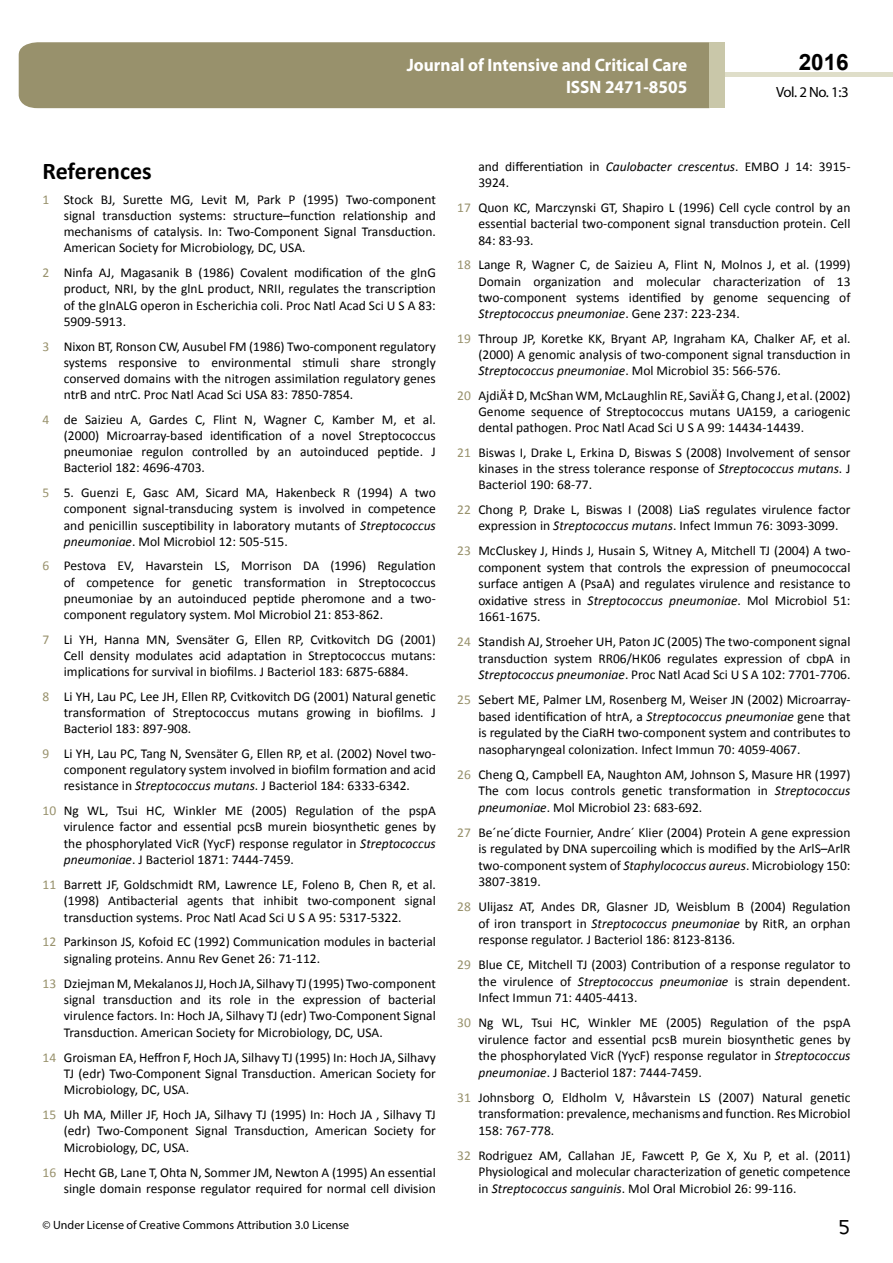
<style>
.page{position:relative;width:893px;height:1263px;background:#fff}
.page>*{position:absolute;margin:0;border:0;box-sizing:border-box;transform-origin:0 0}
.t1{font:25.5px "Tunga";color:#000}
.t2{font:700 24px "Calibri";color:#000}
.t3{font:700 22.5px "Arial";color:#000}
.t4{font:700 18px/21.6px "Myriad Pro";color:#fff;text-align:right;scale:.96 1}
.t5{font:14.85px "Myriad Pro";color:#000}
.t6{font:13.5px/16.2px "Calibri";color:#000;text-align:justify}
.t7{font:12px "Myriad Pro";color:#000}
.s1{color:#98916c}
.s2{font-style:italic}
</style>
<div class="page">
<hr style="left:725px;top:73px;width:168px;height:4px;background:#dfdec9">
<div style="left:19px;top:42px;width:690px;height:66px;background:#98916c"></div>
<div style="left:709px;top:42px;width:16px;height:66px;background:#c9c7a9"></div>
<h3 class="t4" style="left:517px;top:53px;width:198px">ARCHIVOS DE MEDICINA<br>ISSN 1698-9465</h3>
<h3 class="t3" style="left:799px;top:47px;width:52px">2016</h3>
<h3 class="t4" style="left:407px;top:54px;width:294px">Journal of Intensive and Critical Care<br>ISSN 2471-8505</h3>
<p class="t5" style="left:776px;top:83px;width:74px">Vol. 2 No. 1:3</p>
<h2 class="t2" style="left:43px;top:156px;width:111px">References</h2>
<p class="t6" style="left:64px;top:191px;width:374px;text-indent:-21px"><span class="s1">1</span> Stock BJ, Surette MG, Levit M, Park P (1995) Two-component signal transduction systems: structure–function relationship and mechanisms of catalysis. In: Two-Component Signal Transduction.<br>American Society for Microbiology, DC, USA.</p>
<p class="t6" style="left:64px;top:265px;width:374px;text-indent:-21px"><span class="s1">2</span> Ninfa AJ, Magasanik B (1986) Covalent modification of the glnG product, NRI, by the glnL product, NRII, regulates the transcription of the glnALG operon in Escherichia coli. Proc Natl Acad Sci U S A 83:<br>5909-5913.</p>
<p class="t6" style="left:64px;top:338px;width:374px;text-indent:-21px"><span class="s1">3</span> Nixon BT, Ronson CW, Ausubel FM (1986) Two-component regulatory systems responsive to environmental stimuli share strongly conserved domains with the nitrogen assimilation regulatory genes ntrB and ntrC. Proc Natl Acad Sci USA 83: 7850-7854.</p>
<p class="t6" style="left:64px;top:411px;width:374px;text-indent:-21px"><span class="s1">4</span> de Saizieu A, Gardes C, Flint N, Wagner C, Kamber M, et al. (2000) Microarray-based identification of a novel Streptococcus pneumoniae regulon controlled by an autoinduced peptide. J Bacteriol 182: 4696-4703.</p>
<p class="t6" style="left:64px;top:485px;width:374px;text-indent:-21px"><span class="s1">5</span> 5. Guenzi E, Gasc AM, Sicard MA, Hakenbeck R (1994) A two component signal-transducing system is involved in competence and penicillin susceptibility in laboratory mutants of <span class="s2">Streptococcus pneumoniae</span>. Mol Microbiol 12: 505-515.</p>
<p class="t6" style="left:64px;top:558px;width:374px;text-indent:-21px"><span class="s1">6</span> Pestova EV, Havarstein LS, Morrison DA (1996) Regulation of competence for genetic transformation in Streptococcus pneumoniae by an autoinduced peptide pheromone and a two&shy;component regulatory system. Mol Microbiol 21: 853-862.</p>
<p class="t6" style="left:64px;top:631px;width:374px;text-indent:-21px"><span class="s1">7</span> Li YH, Hanna MN, Svensäter G, Ellen RP, Cvitkovitch DG (2001)<br>Cell density modulates acid adaptation in Streptococcus mutans: implications for survival in biofilms. J Bacteriol 183: 6875-6884.</p>
<p class="t6" style="left:64px;top:688px;width:374px;text-indent:-21px"><span class="s1">8</span> Li YH, Lau PC, Lee JH, Ellen RP, Cvitkovitch DG (2001) Natural genetic transformation of Streptococcus mutans growing in biofilms. J Bacteriol 183: 897-908.</p>
<p class="t6" style="left:64px;top:745px;width:374px;text-indent:-21px"><span class="s1">9</span> Li YH, Lau PC, Tang N, Svensäter G, Ellen RP, et al. (2002) Novel two&shy;component regulatory system involved in biofilm formation and acid resistance in <span class="s2">Streptococcus mutans</span>. J Bacteriol 184: 6333-6342.</p>
<p class="t6" style="left:64px;top:802px;width:374px;text-indent:-21px"><span class="s1">10</span> Ng WL, Tsui HC, Winkler ME (2005) Regulation of the pspA virulence factor and essential pcsB murein biosynthetic genes by the phosphorylated VicR (YycF) response regulator in <span class="s2">Streptococcus pneumoniae</span>. J Bacteriol 1871: 7444-7459.</p>
<p class="t6" style="left:64px;top:876px;width:374px;text-indent:-21px"><span class="s1">11</span> Barrett JF, Goldschmidt RM, Lawrence LE, Foleno B, Chen R, et al. (1998) Antibacterial agents that inhibit two-component signal transduction systems. Proc Natl Acad Sci U S A 95: 5317-5322.</p>
<p class="t6" style="left:64px;top:934px;width:374px;text-indent:-21px"><span class="s1">12</span> Parkinson JS, Kofoid EC (1992) Communication modules in bacterial signaling proteins. Annu Rev Genet 26: 71-112.</p>
<p class="t6" style="left:64px;top:975px;width:374px;text-indent:-21px"><span class="s1">13</span> Dziejman M, Mekalanos JJ, Hoch JA, Silhavy TJ (1995) Two-component signal transduction and its role in the expression of bacterial virulence factors. In: Hoch JA, Silhavy TJ (edr) Two-Component Signal Transduction. American Society for Microbiology, DC, USA.</p>
<p class="t6" style="left:64px;top:1049px;width:374px;text-indent:-21px"><span class="s1">14</span> Groisman EA, Heffron F, Hoch JA, Silhavy TJ (1995) In: Hoch JA, Silhavy TJ (edr) Two-Component Signal Transduction. American Society for Microbiology, DC, USA.</p>
<p class="t6" style="left:64px;top:1106px;width:374px;text-indent:-21px"><span class="s1">15</span> Uh MA, Miller JF, Hoch JA, Silhavy TJ (1995) In: Hoch JA , Silhavy TJ (edr) Two-Component Signal Transduction, American Society for Microbiology, DC, USA.</p>
<p class="t6" style="left:43px;top:1164px;width:395px;text-align:right"><span class="s1">16</span> Hecht GB, Lane T, Ohta N, Sommer JM, Newton A (1995) An essential single domain response regulator required for normal cell division</p>
<p class="t6" style="left:478px;top:159px;width:374px">and differentiation in <span class="s2">Caulobacter crescentus</span>. EMBO J 14: 3915-<br>3924.</p>
<p class="t6" style="left:478px;top:200px;width:374px;text-indent:-21px"><span class="s1">17</span> Quon KC, Marczynski GT, Shapiro L (1996) Cell cycle control by an essential bacterial two-component signal transduction protein. Cell 84: 83-93.</p>
<p class="t6" style="left:478px;top:257px;width:374px;text-indent:-21px"><span class="s1">18</span> Lange R, Wagner C, de Saizieu A, Flint N, Molnos J, et al. (1999)<br>Domain organization and molecular characterization of 13 two-component systems identified by genome sequencing of <span class="s2">Streptococcus pneumoniae</span>. Gene 237: 223-234.</p>
<p class="t6" style="left:478px;top:330px;width:374px;text-indent:-21px"><span class="s1">19</span> Throup JP, Koretke KK, Bryant AP, Ingraham KA, Chalker AF, et al. (2000) A genomic analysis of two-component signal transduction in <span class="s2">Streptococcus pneumoniae</span>. Mol Microbiol 35: 566-576.</p>
<p class="t6" style="left:478px;top:387px;width:374px;text-indent:-21px"><span class="s1">20</span> AjdiÄ‡ D, McShan WM, McLaughlin RE, SaviÄ‡ G, Chang J, et al. (2002)<br>Genome sequence of Streptococcus mutans UA159, a cariogenic dental pathogen. Proc Natl Acad Sci U S A 99: 14434-14439.</p>
<p class="t6" style="left:478px;top:444px;width:374px;text-indent:-21px"><span class="s1">21</span> Biswas I, Drake L, Erkina D, Biswas S (2008) Involvement of sensor kinases in the stress tolerance response of <span class="s2">Streptococcus mutans</span>. J Bacteriol 190: 68-77.</p>
<p class="t6" style="left:478px;top:501px;width:374px;text-indent:-21px"><span class="s1">22</span> Chong P, Drake L, Biswas I (2008) LiaS regulates virulence factor expression in <span class="s2">Streptococcus mutans</span>. Infect Immun 76: 3093-3099.</p>
<p class="t6" style="left:478px;top:543px;width:374px;text-indent:-21px"><span class="s1">23</span> McCluskey J, Hinds J, Husain S, Witney A, Mitchell TJ (2004) A two&shy;component system that controls the expression of pneumococcal surface antigen A (PsaA) and regulates virulence and resistance to oxidative stress in <span class="s2">Streptococcus pneumoniae</span>. Mol Microbiol 51:<br>1661-1675.</p>
<p class="t6" style="left:478px;top:634px;width:374px;text-indent:-21px"><span class="s1">24</span> Standish AJ, Stroeher UH, Paton JC (2005) The two-component signal transduction system RR06/HK06 regulates expression of cbpA in <span class="s2">Streptococcus pneumoniae</span>. Proc Natl Acad Sci U S A 102: 7701-7706.</p>
<p class="t6" style="left:478px;top:692px;width:374px;text-indent:-21px"><span class="s1">25</span> Sebert ME, Palmer LM, Rosenberg M, Weiser JN (2002) Microarray&shy;based identification of htrA, a <span class="s2">Streptococcus pneumoniae</span> gene that is regulated by the CiaRH two-component system and contributes to nasopharyngeal colonization. Infect Immun 70: 4059-4067.</p>
<p class="t6" style="left:478px;top:766px;width:374px;text-indent:-21px"><span class="s1">26</span> Cheng Q, Campbell EA, Naughton AM, Johnson S, Masure HR (1997)<br>The com locus controls genetic transformation in <span class="s2">Streptococcus pneumoniae</span>. Mol Microbiol 23: 683-692.</p>
<p class="t6" style="left:478px;top:824px;width:374px;text-indent:-21px"><span class="s1">27</span> Be´ne´dicte Fournier, Andre´ Klier (2004) Protein A gene expression is regulated by DNA supercoiling which is modified by the ArlS–ArlR two-component system of <span class="s2">Staphylococcus aureus</span>. Microbiology 150:<br>3807-3819.</p>
<p class="t6" style="left:478px;top:899px;width:374px;text-indent:-21px"><span class="s1">28</span> Ulijasz AT, Andes DR, Glasner JD, Weisblum B (2004) Regulation of iron transport in <span class="s2">Streptococcus pneumoniae</span> by RitR, an orphan response regulator. J Bacteriol 186: 8123-8136.</p>
<p class="t6" style="left:478px;top:957px;width:374px;text-indent:-21px"><span class="s1">29</span> Blue CE, Mitchell TJ (2003) Contribution of a response regulator to the virulence of <span class="s2">Streptococcus pneumoniae</span> is strain dependent.<br>Infect Immun 71: 4405-4413.</p>
<p class="t6" style="left:478px;top:1015px;width:374px;text-indent:-21px"><span class="s1">30</span> Ng WL, Tsui HC, Winkler ME (2005) Regulation of the pspA virulence factor and essential pcsB murein biosynthetic genes by the phosphorylated VicR (YycF) response regulator in <span class="s2">Streptococcus pneumoniae</span>. J Bacteriol 187: 7444-7459.</p>
<p class="t6" style="left:478px;top:1089px;width:374px;text-indent:-21px"><span class="s1">31</span> Johnsborg O, Eldholm V, Håvarstein LS (2007) Natural genetic transformation: prevalence, mechanisms and function. Res Microbiol 158: 767-778.</p>
<p class="t6" style="left:478px;top:1147px;width:374px;text-indent:-21px"><span class="s1">32</span> Rodriguez AM, Callahan JE, Fawcett P, Ge X, Xu P, et al. (2011)<br>Physiological and molecular characterization of genetic competence in <span class="s2">Streptococcus sanguinis</span>. Mol Oral Microbiol 26: 99-116.</p>
<p class="t7" style="left:43px;top:1218px;width:308px">© Under License of Creative Commons Attribution 3.0 License</p>
<h1 class="t1" style="left:839px;top:1210px;width:13px">5</h1>
</div>
